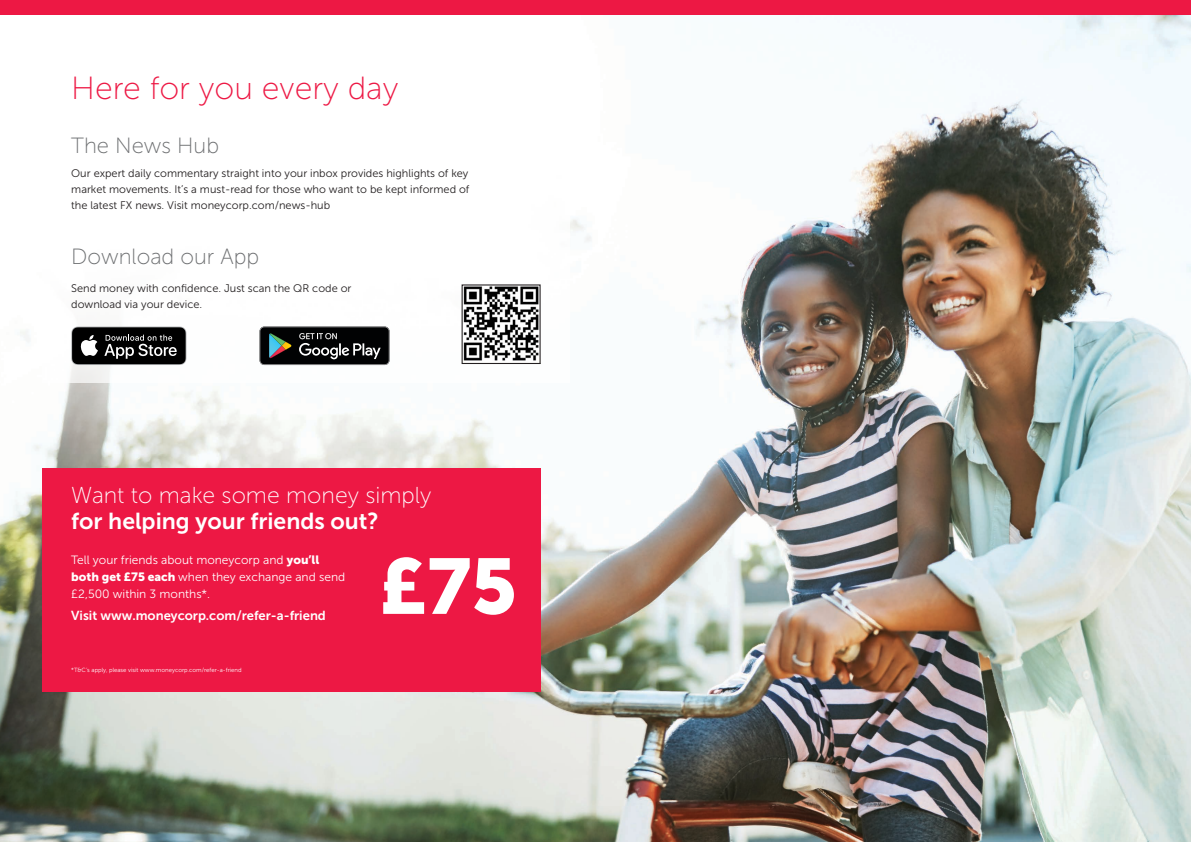
<style>
.page{position:relative;width:1191px;height:842px;background:#fff}
.page>*{position:absolute;margin:0;border:0;box-sizing:border-box;transform-origin:0 0}
.t1{font:78px "Museo Sans 900";color:#fff}
.t2{font:32px "Museo Sans 100";color:#ed1844}
.t3{font:23px "Museo Sans 100";color:#fff}
.t4{font:23px "Museo Sans 700";color:#fff}
.t5{font:22px "Museo Sans 100";color:#6d6f71}
.t6{font:13px "Museo Sans 700";color:#fff}
.t7{font:12px/17px "Museo Sans 300";color:#fff}
.t8{font:11px/16px "Museo Sans 300";color:#231f20;text-align:justify}
.t9{font:6px "Museo Sans 300";color:#fff}
.s1{font-family:"Museo Sans 900"}
</style>
<div class="page">
<img style="left:0;top:14px;width:1191px;height:828px">
<div style="left:42px;top:54px;width:528px;height:329px;background:#fff"></div>
<div style="left:42px;top:469px;width:498px;height:223px;background:#ed1844"></div>
<img style="left:463px;top:286px;width:75px;height:75px">
<svg style="left:259px;top:326px;width:130px;height:39px;background:#2a2d2d"></svg>
<svg style="left:71px;top:326px;width:115px;height:39px;background:#343435"></svg>
<div style="left:0;top:0;width:1191px;height:14px;background:#ed1844"></div>
<h2 class="t2" style="left:71px;top:71px;width:328px">Here for you every day</h2>
<h3 class="t5" style="left:71px;top:134px;width:149px">The News Hub</h3>
<p class="t8" style="left:71px;top:165px;width:400px">Our expert daily commentary straight into your inbox provides highlights of key market movements. It’s a must-read for those who want to be kept informed of the latest FX news. Visit moneycorp.com/news-hub</p>
<h3 class="t5" style="left:71px;top:245px;width:189px">Download our App</h3>
<p class="t8" style="left:71px;top:280px;width:282px">Send money with confidence. Just scan the QR code or download via your device.</p>
<h3 class="t3" style="left:71px;top:483px;width:362px">Want to make some money simply</h3>
<h3 class="t4" style="left:71px;top:509px;width:309px">for helping your friends out?</h3>
<p class="t7" style="left:71px;top:551px;width:275px">Tell your friends about moneycorp and <span class="s1">you’ll both get £75 each</span> when they exchange and send £2,500 within 3 months*.</p>
<p class="t6" style="left:71px;top:609px;width:256px">Visit www.moneycorp.com/refer-a-friend</p>
<h1 class="t1" style="left:379px;top:542px;width:139px">£75</h1>
<p class="t9" style="left:71px;top:666px;width:172px">*T&amp;C’s apply, please visit www.moneycorp.com/refer-a-friend</p>
</div>
